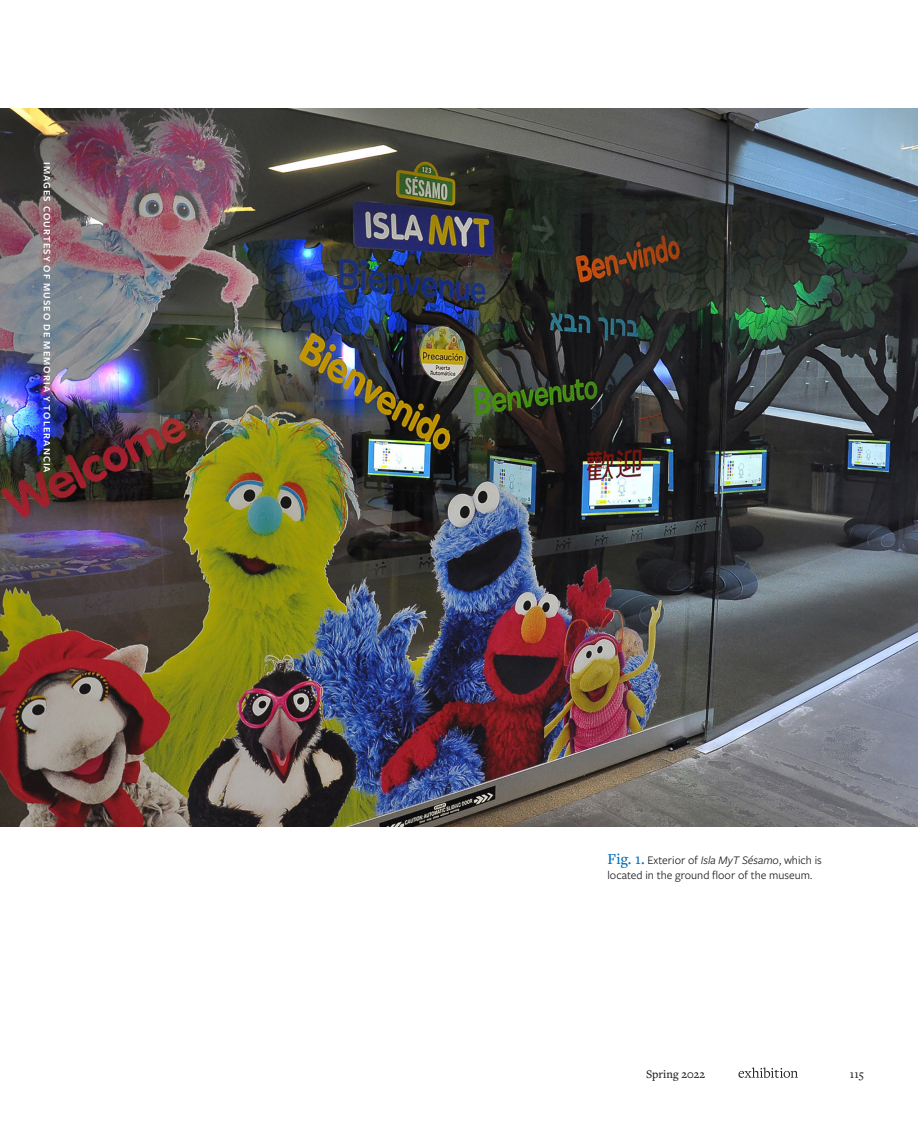
<style>
.page{position:relative;width:918px;height:1134px;background:#fff}
.page>*{position:absolute;margin:0;border:0;box-sizing:border-box;transform-origin:0 0}
.Article_-_Fig____Cap{font:12px/15px "Freight Sans Pro";color:#231f20}
.t1{font:500 12px "Freight Text Pro";color:#231f20}
.Article_-_Photo_Cred{font:600 10.2px "Freight Sans Pro";letter-spacing:.105em;color:#fff}
.s1{font-family:"Freight Text Pro";font-weight:500;font-size:15.75px;color:#006fb9}
.s2{font-style:italic}
</style>
<div class="page">
<svg style="left:738px;top:1067px;width:60px;height:11px"></svg>
<img style="left:0;top:108px;width:918px;height:718px">
<p class="Article_-_Photo_Cred" style="left:54px;top:162px;width:312px;rotate:90deg">IMAGES COURTESY OF MUSEO DE MEMORIA Y TOLERANCIA</p>
<p class="Article_-_Fig____Cap" style="left:608px;top:852px;width:216px"><span class="s1">Fig. 1.</span> Exterior of <span class="s2">Isla MyT Sésamo</span>, which is located in the ground floor of the museum.</p>
<p class="t1" style="left:646px;top:1066px;width:60px">Spring 2022</p>
<p class="t1" style="left:850px;top:1066px;width:16px">115</p>
</div>
